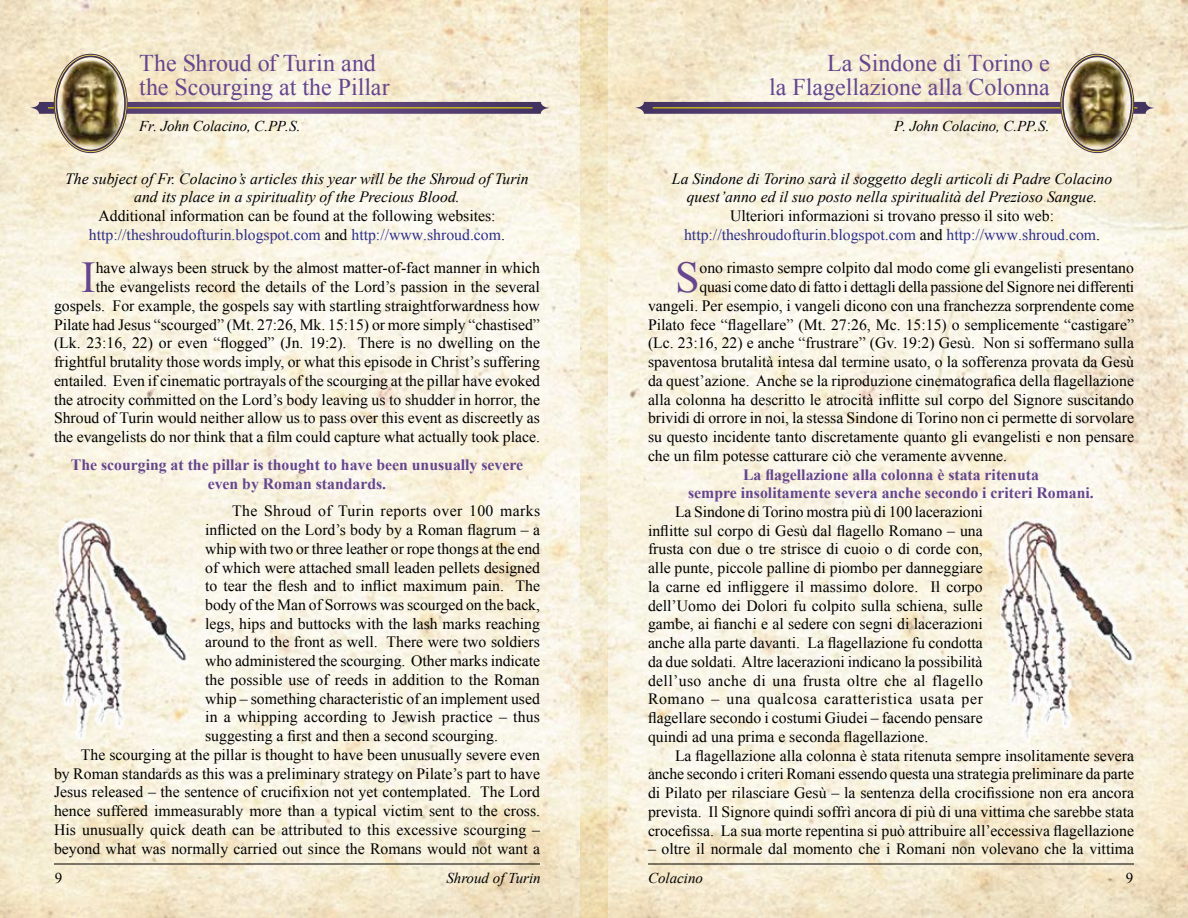
<style>
.page{position:relative;width:1188px;height:918px;background:#fff}
.page>*{position:absolute;margin:0;border:0;box-sizing:border-box;transform-origin:0 0}
.t1{font:44.1px "Times New Roman";color:#65458e}
.t2{font:24px/24px "Times New Roman";color:#65458e}
.t3{font:15.75px/18.8px "Times New Roman";color:#000;text-align:justify}
.t4{font:italic 15.75px/18.8px "Times New Roman";color:#000;text-align:center}
.t5{font:700 15.75px/18.8px "Times New Roman";color:#65458e;text-align:center}
.t6{font:15.75px/18.8px "Times New Roman";color:#2d2e89;text-align:center}
.t7{font:15.75px "Times New Roman";letter-spacing:.025em;color:#000}
.t8{font:italic 15px "Times New Roman";color:#000}
.t9{font:15px "Times New Roman";color:#000}
.s1{color:#2d2e89}
.s2{color:#000}
</style>
<div class="page">
<img style="left:0;top:0;width:580px;height:918px">
<svg style="left:29px;top:102px;width:522px;height:12px;background:#6a5278"></svg>
<hr style="left:48px;top:107px;width:484px;height:1px;background:#fff200">
<img style="left:57px;top:57px;width:67px;height:93px">
<div style="left:56px;top:56px;width:70px;height:95px;border:2px solid #3f315e;border-radius:50%"></div>
<hr style="left:54px;top:864px;width:486px;height:1px;background:#000">
<img style="left:54px;top:517px;width:47px;height:223px">
<img style="left:580px;top:0;width:608px;height:918px">
<svg style="left:634px;top:102px;width:522px;height:12px;background:#6b5278"></svg>
<hr style="left:653px;top:107px;width:484px;height:1px;background:#fff200">
<img style="left:1064px;top:57px;width:67px;height:93px">
<div style="left:1062px;top:56px;width:70px;height:95px;border:2px solid #3f315e;border-radius:50%"></div>
<div style="left:640px;top:854px;width:502px;height:20px;background:#fff;opacity:.75"></div>
<hr style="left:648px;top:864px;width:486px;height:1px;background:#000">
<img style="left:1000px;top:517px;width:48px;height:223px">
<h2 class="t2" style="left:139px;top:50px;width:252px">The Shroud of Turin and the Scourging at the Pillar</h2>
<p class="t8" style="left:139px;top:116px;width:163px">Fr. John Colacino, C.PP.S.</p>
<p class="t4" style="left:65px;top:169px;width:465px">The subject of Fr. Colacino’s articles this year will be the Shroud of Turin and its place in a spirituality of the Precious Blood.</p>
<p class="t3" style="left:89px;top:206px;width:418px;text-align:center">Additional information can be found at the following websites: <span class="s1">http://theshroudofturin.blogspot.com</span> and <span class="s1">http://www.shroud.com</span>.</p>
<h1 class="t1" style="left:81px;top:248px;width:16px">I</h1>
<p class="t3" style="left:54px;top:258px;width:488px;text-align:right">have always been struck by the almost matter-of-fact manner in which<br>the evangelists record the details of the Lord’s passion in the several gospels. For example, the gospels say with startling straightforwardness how Pilate had Jesus “scourged” (Mt. 27:26, Mk. 15:15) or more simply “chastised” (Lk. 23:16, 22) or even “flogged” (Jn. 19:2). There is no dwelling on the frightful brutality those words imply, or what this episode in Christ’s suffering entailed. Even if cinematic portrayals of the scourging at the pillar have evoked the atrocity committed on the Lord’s body leaving us to shudder in horror, the Shroud of Turin would neither allow us to pass over this event as discreetly as the evangelists do nor think that a film could capture what actually took place.</p>
<p class="t5" style="left:71px;top:455px;width:454px">The scourging at the pillar is thought to have been unusually severe even by Roman standards.</p>
<p class="t7" style="left:232px;top:500px;width:309px">The Shroud of Turin reports over 100 marks</p>
<p class="t3" style="left:205px;top:520px;width:336px">inflicted on the Lord’s body by a Roman flagrum – a</p>
<p class="t3" style="left:205px;top:539px;width:336px">whip with two or three leather or rope thongs at the end</p>
<p class="t3" style="left:205px;top:558px;width:336px">of which were attached small leaden pellets designed</p>
<p class="t3" style="left:205px;top:576px;width:336px">to tear the flesh and to inflict maximum pain. The</p>
<p class="t3" style="left:205px;top:595px;width:336px">body of the Man of Sorrows was scourged on the back,</p>
<p class="t3" style="left:205px;top:614px;width:336px">legs, hips and buttocks with the lash marks reaching</p>
<p class="t3" style="left:205px;top:633px;width:336px">around to the front as well. There were two soldiers</p>
<p class="t3" style="left:205px;top:651px;width:336px">who administered the scourging. Other marks indicate</p>
<p class="t3" style="left:205px;top:670px;width:336px">the possible use of reeds in addition to the Roman</p>
<p class="t3" style="left:205px;top:689px;width:336px">whip – something characteristic of an implement used</p>
<p class="t3" style="left:205px;top:708px;width:336px">in a whipping according to Jewish practice – thus</p>
<p class="t3" style="left:205px;top:726px;width:294px">suggesting a first and then a second scourging.</p>
<p class="t3" style="left:81px;top:745px;width:461px">The scourging at the pillar is thought to have been unusually severe even</p>
<p class="t3" style="left:54px;top:764px;width:488px">by Roman standards as this was a preliminary strategy on Pilate’s part to have</p>
<p class="t3" style="left:54px;top:783px;width:488px">Jesus released – the sentence of crucifixion not yet contemplated. The Lord</p>
<p class="t3" style="left:54px;top:801px;width:488px">hence suffered immeasurably more than a typical victim sent to the cross.</p>
<p class="t3" style="left:54px;top:820px;width:488px">His unusually quick death can be attributed to this excessive scourging –</p>
<p class="t3" style="left:54px;top:839px;width:488px">beyond what was normally carried out since the Romans would not want a</p>
<p class="t9" style="left:55px;top:868px;width:9px">9</p>
<p class="t8" style="left:446px;top:868px;width:96px">Shroud of Turin</p>
<h2 class="t2" style="left:769px;top:50px;width:282px;text-align:right">La Sindone di Torino e<br>la Flagellazione alla Colonna</h2>
<p class="t8" style="left:894px;top:116px;width:157px">P. John Colacino, C.PP.S.</p>
<p class="t4" style="left:672px;top:169px;width:442px">La Sindone di Torino sarà il soggetto degli articoli di Padre Colacino quest’anno ed il suo posto nella spiritualità del Prezioso Sangue.</p>
<p class="t6" style="left:684px;top:206px;width:418px"><span class="s2">Ulteriori informazioni si trovano presso il sito web: </span>http://theshroudofturin.blogspot.com <span class="s2">and</span> http://www.shroud.com<span class="s2">.</span></p>
<h1 class="t1" style="left:675px;top:248px;width:26px">S</h1>
<p class="t3" style="left:700px;top:258px;width:436px">ono rimasto sempre colpito dal modo come gli evangelisti presentano</p>
<p class="t3" style="left:700px;top:277px;width:436px">quasi come dato di fatto i dettagli della passione del Signore nei differenti</p>
<p class="t3" style="left:648px;top:296px;width:488px">vangeli. Per esempio, i vangeli dicono con una franchezza sorprendente come</p>
<p class="t3" style="left:648px;top:315px;width:488px">Pilato fece “flagellare” (Mt. 27:26, Mc. 15:15) o semplicemente “castigare”</p>
<p class="t3" style="left:648px;top:333px;width:488px">(Lc. 23:16, 22) e anche “frustrare” (Gv. 19:2) Gesù. Non si soffermano sulla</p>
<p class="t3" style="left:648px;top:352px;width:488px">spaventosa brutalità intesa dal termine usato, o la sofferenza provata da Gesù</p>
<p class="t3" style="left:648px;top:371px;width:488px">da quest’azione. Anche se la riproduzione cinematografica della flagellazione</p>
<p class="t3" style="left:648px;top:390px;width:488px">alla colonna ha descritto le atrocità inflitte sul corpo del Signore suscitando</p>
<p class="t3" style="left:648px;top:408px;width:488px">brividi di orrore in noi, la stessa Sindone di Torino non ci permette di sorvolare</p>
<p class="t3" style="left:648px;top:427px;width:487px">su questo incidente tanto discretamente quanto gli evangelisti e non pensare</p>
<p class="t3" style="left:648px;top:446px;width:361px">che un film potesse catturare ciò che veramente avvenne.</p>
<p class="t5" style="left:688px;top:464px;width:407px">La flagellazione alla colonna è stata ritenuta<br>sempre insolitamente severa anche secondo i criteri Romani.</p>
<p class="t3" style="left:648px;top:502px;width:336px;text-indent:27px">La Sindone di Torino mostra più di 100 lacerazioni inflitte sul corpo di Gesù dal flagello Romano – una frusta con due o tre strisce di cuoio o di corde con, alle punte, piccole palline di piombo per danneggiare la carne ed infliggere il massimo dolore. Il corpo dell’Uomo dei Dolori fu colpito sulla schiena, sulle gambe, ai fianchi e al sedere con segni di lacerazioni anche alla parte davanti. La flagellazione fu condotta da due soldati. Altre lacerazioni indicano la possibilità dell’uso anche di una frusta oltre che al flagello Romano – una qualcosa caratteristica usata per flagellare secondo i costumi Giudei – facendo pensare quindi ad una prima e seconda flagellazione.</p>
<p class="t3" style="left:648px;top:746px;width:488px;text-indent:27px">La flagellazione alla colonna è stata ritenuta sempre insolitamente severa anche secondo i criteri Romani essendo questa una strategia preliminare da parte di Pilato per rilasciare Gesù – la sentenza della crocifissione non era ancora prevista. Il Signore quindi soffrì ancora di più di una vittima che sarebbe stata crocefissa. La sua morte repentina si può attribuire all’eccessiva flagellazione</p>
<p class="t3" style="left:648px;top:839px;width:488px">– oltre il normale dal momento che i Romani non volevano che la vittima</p>
<p class="t8" style="left:648px;top:868px;width:57px">Colacino</p>
<p class="t9" style="left:1126px;top:868px;width:9px">9</p>
</div>
